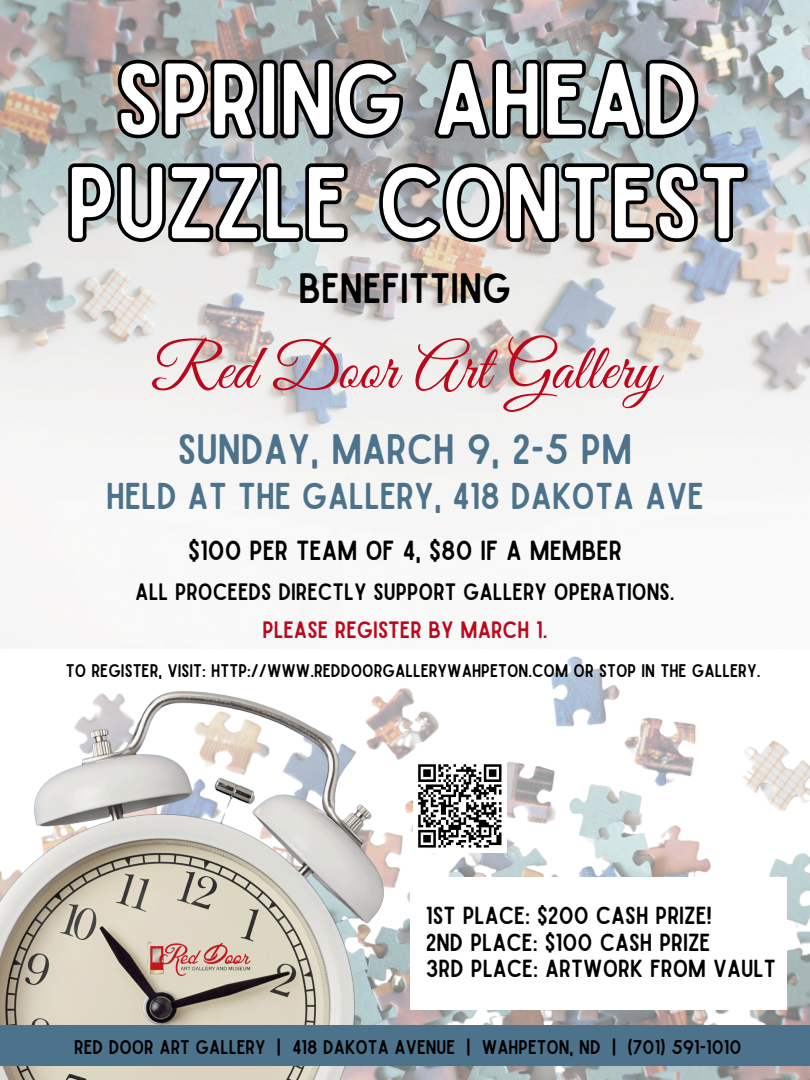
<style>
.page{position:relative;width:810px;height:1080px;background:#fff}
.page>*{position:absolute;margin:0;border:0;box-sizing:border-box;transform-origin:0 0}
.t1{font:97.19px/103.6px "Sailors";color:#fff;text-align:center}
.t2{font:64.31px "Great Vibes";color:#bd081c}
.t3{font:40.69px "Sailors";color:#4d728c}
.t4{font:40.62px "Sailors";color:#000}
.t5{font:35.69px "Sailors";color:#4d728c}
.t6{font:26.44px "Sailors";color:#000}
.t7{font:23.62px/26.8px "Sailors";color:#000}
.t8{font:22.69px/38px "Sailors";color:#000;text-align:center}
.t9{font:18.94px "Sailors";color:#000}
.t10{font:17.5px "Sailors";color:#000}
.s1{color:#bd081c}
</style>
<div class="page">
<img style="left:0;top:656px;width:790px;height:424px">
<div style="left:0;top:1025px;width:810px;height:41px;background:#4d728c"></div>
<div style="left:410px;top:877px;width:377px;height:133px;background:#fff"></div>
<img style="left:0;top:0;width:810px;height:649px">
<svg style="left:112px;top:53px;width:590px;height:92px;background:#616262"></svg>
<svg style="left:65px;top:157px;width:686px;height:91px;background:#717272"></svg>
<div style="left:413px;top:759px;width:94px;height:94px;background:#fff"></div>
<svg style="left:418px;top:764px;width:84px;height:84px"></svg>
<img style="left:132px;top:927px;width:132px;height:66px">
<p class="t1" style="left:67px;top:52px;width:683px">SPRING AHEAD<br>PUZZLE CONTEST</p>
<h1 class="t4" style="left:298px;top:273px;width:215px">BENEFITTING</h1>
<h3 class="t2" style="left:151px;top:333px;width:510px">Red Door Art Gallery</h3>
<h2 class="t3" style="left:178px;top:434px;width:456px">SUNDAY, MARCH 9, 2-5 PM</h2>
<h2 class="t5" style="left:106px;top:483px;width:599px">HELD AT THE GALLERY, 418 DAKOTA AVE</h2>
<h4 class="t6" style="left:188px;top:541px;width:435px">$100 PER TEAM OF 4, $80 IF A MEMBER</h4>
<h4 class="t8" style="left:135px;top:574px;width:541px">ALL PROCEEDS DIRECTLY SUPPORT GALLERY OPERATIONS.<br><span class="s1">PLEASE REGISTER BY MARCH 1.</span></h4>
<p class="t10" style="left:66px;top:665px;width:696px">TO REGISTER, VISIT: HTTP://WWW.REDDOORGALLERYWAHPETON.COM OR STOP IN THE GALLERY.</p>
<p class="t7" style="left:426px;top:903px;width:352px">1ST PLACE: $200 CASH PRIZE!<br>2ND PLACE: $100 CASH PRIZE<br>3RD PLACE: ARTWORK FROM VAULT</p>
<h5 class="t9" style="left:74px;top:1040px;width:669px">RED DOOR ART GALLERY | 418 DAKOTA AVENUE | WAHPETON, ND | (701) 591-1010</h5>
</div>
